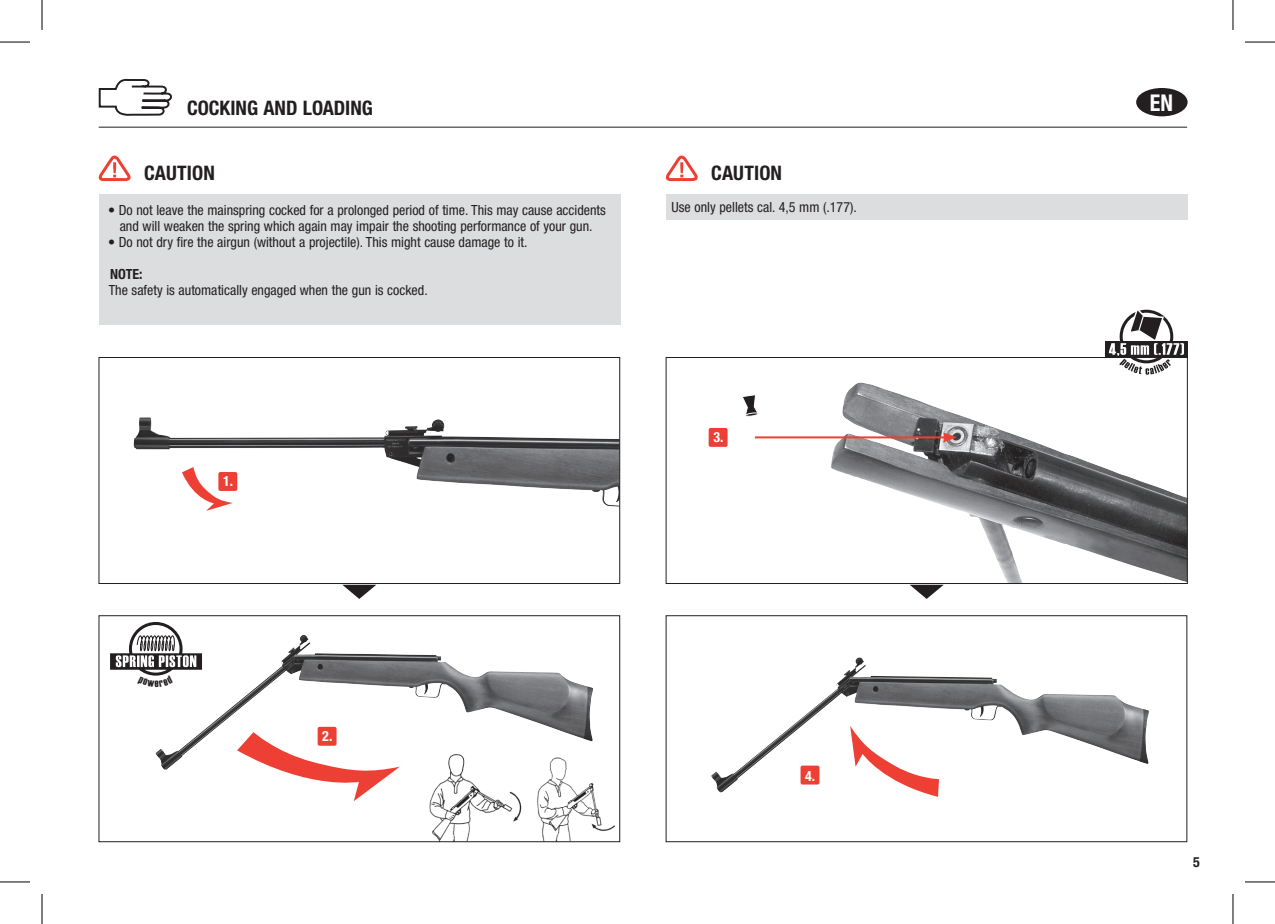
<style>
.page{position:relative;width:1275px;height:924px;background:#fff}
.page>*{position:absolute;margin:0;border:0;box-sizing:border-box;transform-origin:0 0}
.t1{font:700 condensed 23.2px "Helvetica Neue LT Pro";color:#fff;scale:.95 1}
.t2{font:700 condensed 20px "Helvetica Neue LT Pro";color:#231f20}
.t3{font:condensed 14px/16px "Helvetica Neue LT Pro";color:#231f20;text-align:center}
.t4{font:700 condensed 14px "Helvetica Neue LT Pro";color:#fff}
.t5{font:700 condensed 14px "Helvetica Neue LT Pro";color:#231f20}
</style>
<div class="page">
<hr style="left:99px;top:127px;width:1088px;height:1px;background:#231f20">
<img style="left:429px;top:769px;width:186px;height:70px">
<svg style="left:98px;top:155px;width:33px;height:27px"></svg>
<svg style="left:665px;top:155px;width:33px;height:27px"></svg>
<svg style="left:98px;top:78px;width:74px;height:38px"></svg>
<div style="left:99px;top:194px;width:521px;height:130px;background:#dcdddf"></div>
<div style="left:666px;top:194px;width:521px;height:26px;background:#dcdddf"></div>
<img style="left:133px;top:417px;width:485px;height:89px">
<div style="left:99px;top:357px;width:521px;height:226px;border:1px solid #231f20"></div>
<div style="left:218px;top:472px;width:19px;height:18px;background:#ee3f34;border-radius:2px"></div>
<svg style="left:182px;top:467px;width:51px;height:43px"></svg>
<img style="left:155px;top:638px;width:438px;height:131px">
<div style="left:99px;top:615px;width:521px;height:226px;border:1px solid #231f20"></div>
<img style="left:711px;top:660px;width:437px;height:132px">
<div style="left:666px;top:615px;width:521px;height:226px;border:1px solid #231f20"></div>
<img style="left:831px;top:382px;width:354px;height:199px">
<div style="left:666px;top:357px;width:521px;height:226px;border:1px solid #231f20"></div>
<div style="left:318px;top:726px;width:18px;height:19px;background:#ee3f34;border-radius:2px"></div>
<div style="left:708px;top:428px;width:19px;height:18px;background:#ee3f34;border-radius:2px"></div>
<div style="left:800px;top:765px;width:19px;height:19px;background:#ee3f34;border-radius:2px"></div>
<svg style="left:743px;top:394px;width:15px;height:23px"></svg>
<svg style="left:910px;top:584px;width:33px;height:14px"></svg>
<svg style="left:342px;top:584px;width:34px;height:14px"></svg>
<svg style="left:850px;top:725px;width:89px;height:71px"></svg>
<div style="left:1105px;top:341px;width:82px;height:16px;background:#231f20"></div>
<svg style="left:1109px;top:309px;width:75px;height:65px"></svg>
<div style="left:1136px;top:88px;width:51px;height:28px;background:#231f20;border-radius:50%"></div>
<hr style="left:755px;top:436px;width:191px;height:2px;background:#ee3f34">
<svg style="left:943px;top:432px;width:14px;height:10px"></svg>
<svg style="left:237px;top:731px;width:163px;height:69px"></svg>
<hr style="left:0;top:42px;width:30px;height:1px;background:#000">
<hr style="left:1245px;top:42px;width:30px;height:1px;background:#000">
<hr style="left:0;top:881px;width:30px;height:1px;background:#000">
<hr style="left:1245px;top:881px;width:30px;height:1px;background:#000">
<hr style="left:42px;top:0;width:1px;height:30px;background:#000">
<hr style="left:42px;top:893px;width:1px;height:30px;background:#000">
<hr style="left:1232px;top:0;width:1px;height:30px;background:#000">
<hr style="left:1232px;top:893px;width:1px;height:30px;background:#000">
<svg style="left:110px;top:622px;width:92px;height:64px"></svg>
<h2 class="t2" style="left:187px;top:96px;width:187px">COCKING AND LOADING</h2>
<h2 class="t2" style="left:144px;top:160px;width:72px">CAUTION</h2>
<h2 class="t2" style="left:711px;top:160px;width:72px">CAUTION</h2>
<p class="t3" style="left:108px;top:201px;width:499px">• Do not leave the mainspring cocked for a prolonged period of time. This may cause accidents and will weaken the spring which again may impair the shooting performance of your gun.</p>
<p class="t3" style="left:108px;top:233px;width:421px">• Do not dry fire the airgun (without a projectile). This might cause damage to it.</p>
<p class="t5" style="left:110px;top:265px;width:34px">NOTE:</p>
<p class="t3" style="left:109px;top:281px;width:320px">The safety is automatically engaged when the gun is cocked.</p>
<p class="t4" style="left:223px;top:472px;width:12px">1.</p>
<p class="t3" style="left:671px;top:199px;width:187px">Use only pellets cal. 4,5 mm (.177).</p>
<p class="t4" style="left:713px;top:428px;width:12px">3.</p>
<p class="t4" style="left:322px;top:727px;width:12px">2.</p>
<p class="t4" style="left:805px;top:767px;width:12px">4.</p>
<h1 class="t1" style="left:1149px;top:89px;width:13px">EN</h1>
<p class="t5" style="left:1193px;top:853px;width:8px">5</p>
</div>
